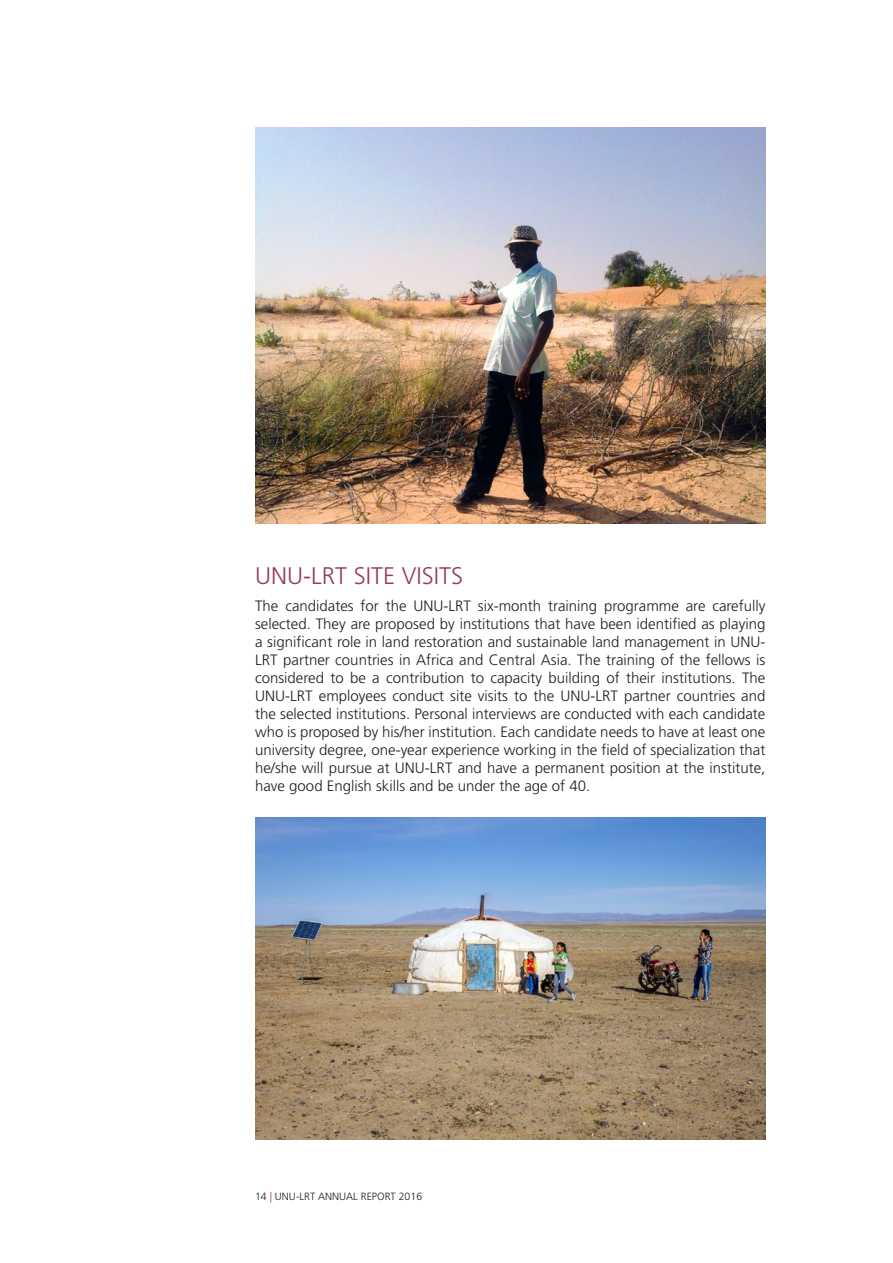
<style>
.page{position:relative;width:893px;height:1263px;background:#fff}
.page>*{position:absolute;margin:0;border:0;box-sizing:border-box;transform-origin:0 0}
.t1{font:300 24px "Frutiger LT Std";color:#963a59}
.t2{font:300 15px/18px "Frutiger LT Std";color:#221e1f;text-align:justify}
.t3{font:300 10.5px "Frutiger LT Std";color:#221e1f}
.s1{color:#963a59}
</style>
<div class="page">
<img style="left:255px;top:128px;width:510px;height:396px">
<img style="left:255px;top:817px;width:510px;height:323px">
<h1 class="t1" style="left:255px;top:562px;width:210px">UNU-LRT SITE VISITS</h1>
<p class="t2" style="left:255px;top:597px;width:512px">The candidates for the UNU-LRT six-month training programme are carefully selected. They are proposed by institutions that have been identified as playing a significant role in land restoration and sustainable land management in UNU-LRT partner countries in Africa and Central Asia. The training of the fellows is considered to be a contribution to capacity building of their institutions. The UNU-LRT employees conduct site visits to the UNU-LRT partner countries and the selected institutions. Personal interviews are conducted with each candidate who is proposed by his/her institution. Each candidate needs to have at least one university degree, one-year experience working in the field of specialization that he/she will pursue at UNU-LRT and have a permanent position at the institute, have good English skills and be under the age of 40.</p>
<p class="t3" style="left:255px;top:1190px;width:169px">14 <span class="s1">|</span> UNU-LRT ANNUAL REPORT 2016</p>
</div>
